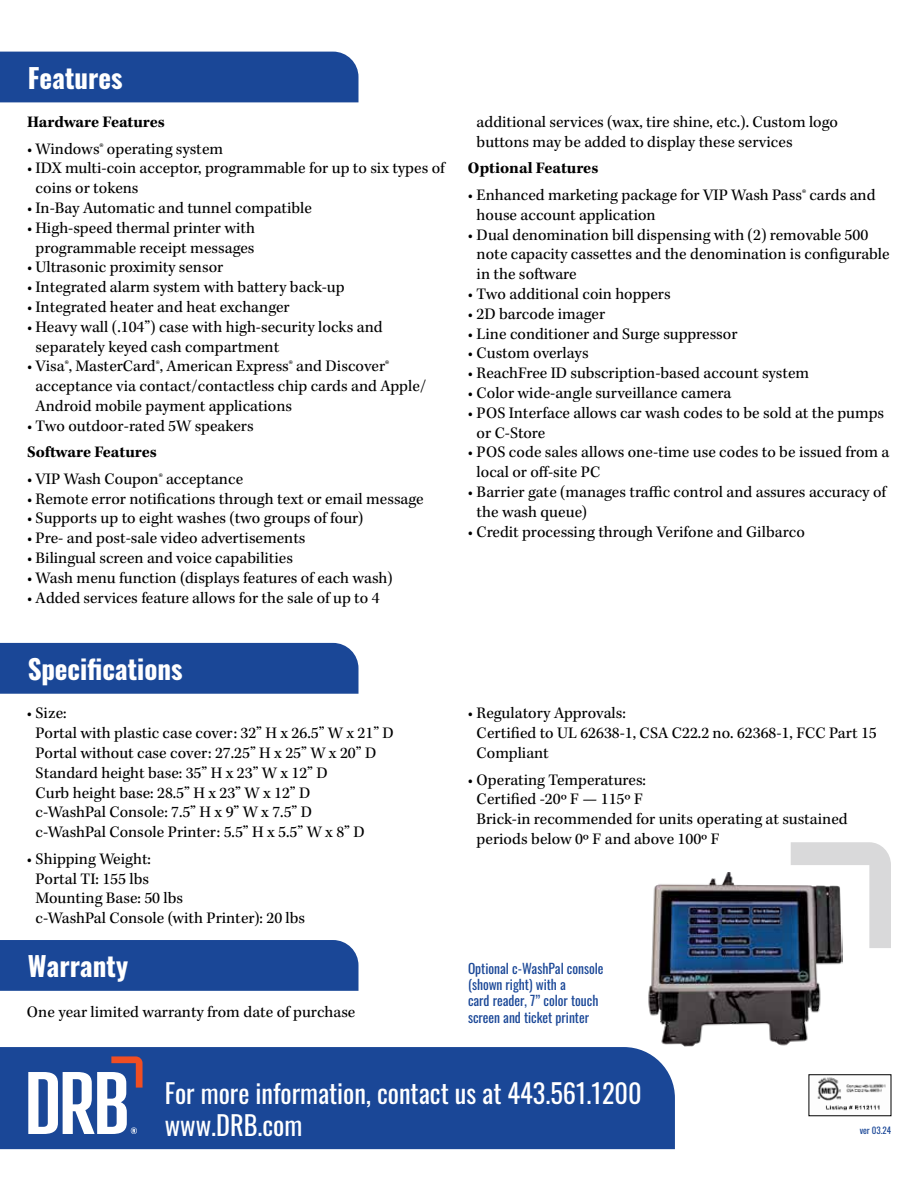
<style>
.page{position:relative;width:918px;height:1188px;background:#fff}
.page>*{position:absolute;margin:0;border:0;box-sizing:border-box;transform-origin:0 0}
.t1{font:700 27px "Oswald";color:#fff}
.t2{font:26.4px/31.7px "Oswald";color:#fff}
.t3{font:16.5px/19.8px "Kepler Std";color:#000}
.t4{font:700 16.5px "Kepler Std";color:#000}
.t5{font:13.5px/16.2px "Oswald";color:#1a4797}
.t6{font:9px "Oswald";color:#1a4797}
</style>
<div class="page">
<div style="left:0;top:1047px;width:675px;height:102px;background:#1a4797"></div>
<svg style="left:28px;top:1056px;width:115px;height:78px"></svg>
<div style="left:0;top:52px;width:358px;height:50px;background:#1a4797"></div>
<div style="left:0;top:643px;width:358px;height:51px;background:#1a4797"></div>
<div style="left:0;top:940px;width:358px;height:51px;background:#1a4797"></div>
<svg style="left:791px;top:842px;width:100px;height:106px"></svg>
<img style="left:648px;top:873px;width:194px;height:173px">
<img style="left:817px;top:1077px;width:69px;height:34px">
<h1 class="t1" style="left:28px;top:54px;width:96px">Features</h1>
<p class="t4" style="left:27px;top:113px;width:139px">Hardware Features</p>
<p class="t3" style="left:27px;top:139px;width:198px">• Windows® operating system</p>
<p class="t3" style="left:36px;top:159px;width:411px;text-indent:-9px">• IDX multi-coin acceptor, programmable for up to six types of coins or tokens</p>
<p class="t3" style="left:27px;top:199px;width:287px">• In-Bay Automatic and tunnel compatible</p>
<p class="t3" style="left:27px;top:218px;width:229px;text-align:center">• High-speed thermal printer with programmable receipt messages</p>
<p class="t3" style="left:27px;top:258px;width:198px">• Ultrasonic proximity sensor</p>
<p class="t3" style="left:27px;top:278px;width:319px">• Integrated alarm system with battery back-up</p>
<p class="t3" style="left:27px;top:298px;width:264px">• Integrated heater and heat exchanger</p>
<p class="t3" style="left:36px;top:317px;width:349px;text-indent:-9px">• Heavy wall (.104”) case with high-security locks and separately keyed cash compartment</p>
<p class="t3" style="left:36px;top:357px;width:392px;text-indent:-9px">• Visa®, MasterCard®, American Express® and Discover® acceptance via contact/contactless chip cards and Apple/<br>Android mobile payment applications</p>
<p class="t3" style="left:27px;top:416px;width:228px">• Two outdoor-rated 5W speakers</p>
<p class="t4" style="left:27px;top:443px;width:131px">Software Features</p>
<p class="t3" style="left:27px;top:470px;width:218px">• VIP Wash Coupon® acceptance</p>
<p class="t3" style="left:27px;top:489px;width:398px">• Remote error notifications through text or email message</p>
<p class="t3" style="left:27px;top:509px;width:338px">• Supports up to eight washes (two groups of four)</p>
<p class="t3" style="left:27px;top:529px;width:280px">• Pre- and post-sale video advertisements</p>
<p class="t3" style="left:27px;top:549px;width:268px">• Bilingual screen and voice capabilities</p>
<p class="t3" style="left:27px;top:569px;width:367px">• Wash menu function (displays features of each wash)</p>
<p class="t3" style="left:27px;top:588px;width:354px">• Added services feature allows for the sale of up to 4</p>
<h1 class="t1" style="left:28px;top:645px;width:156px">Specifications</h1>
<p class="t3" style="left:36px;top:704px;width:360px;text-indent:-9px">• Size:<br>Portal with plastic case cover: 32” H x 26.5” W x 21” D Portal without case cover: 27.25” H x 25” W x 20” D Standard height base: 35” H x 23” W x 12” D<br>Curb height base: 28.5” H x 23” W x 12” D<br>c-WashPal Console: 7.5” H x 9” W x 7.5” D<br>c-WashPal Console Printer: 5.5” H x 5.5” W x 8” D</p>
<p class="t3" style="left:36px;top:849px;width:271px;text-indent:-9px">• Shipping Weight:<br>Portal TI: 155 lbs<br>Mounting Base: 50 lbs<br>c-WashPal Console (with Printer): 20 lbs</p>
<p class="t3" style="left:477px;top:113px;width:363px">additional services (wax, tire shine, etc.). Custom logo buttons may be added to display these services</p>
<p class="t4" style="left:468px;top:159px;width:132px">Optional Features</p>
<p class="t3" style="left:477px;top:186px;width:400px;text-indent:-9px">• Enhanced marketing package for VIP Wash Pass® cards and house account application</p>
<p class="t3" style="left:477px;top:225px;width:415px;text-indent:-9px">• Dual denomination bill dispensing with (2) removable 500 note capacity cassettes and the denomination is configurable in the software</p>
<p class="t3" style="left:468px;top:285px;width:204px">• Two additional coin hoppers</p>
<p class="t3" style="left:468px;top:304px;width:139px">• 2D barcode imager</p>
<p class="t3" style="left:468px;top:324px;width:271px">• Line conditioner and Surge suppressor</p>
<p class="t3" style="left:468px;top:344px;width:122px">• Custom overlays</p>
<p class="t3" style="left:468px;top:364px;width:343px">• ReachFree ID subscription-based account system</p>
<p class="t3" style="left:468px;top:384px;width:265px">• Color wide-angle surveillance camera</p>
<p class="t3" style="left:477px;top:403px;width:409px;text-indent:-9px">• POS Interface allows car wash codes to be sold at the pumps or C-Store</p>
<p class="t3" style="left:477px;top:443px;width:414px;text-indent:-9px">• POS code sales allows one-time use codes to be issued from a local or off-site PC</p>
<p class="t3" style="left:477px;top:483px;width:411px;text-indent:-9px">• Barrier gate (manages traffic control and assures accuracy of the wash queue)</p>
<p class="t3" style="left:468px;top:522px;width:338px">• Credit processing through Verifone and Gilbarco</p>
<p class="t3" style="left:477px;top:704px;width:402px;text-indent:-9px">• Regulatory Approvals:<br>Certified to UL 62638-1, CSA C22.2 no. 62368-1, FCC Part 15<br>Compliant</p>
<p class="t3" style="left:477px;top:770px;width:373px;text-indent:-9px">• Operating Temperatures:<br>Certified -20º F — 115º F<br>Brick-in recommended for units operating at sustained periods below 0º F and above 100º F</p>
<h1 class="t1" style="left:28px;top:942px;width:102px">Warranty</h1>
<p class="t5" style="left:468px;top:959px;width:137px">Optional c-WashPal console (shown right) with a<br>card reader, 7” color touch screen and ticket printer</p>
<p class="t3" style="left:27px;top:1002px;width:330px">One year limited warranty from date of purchase</p>
<h2 class="t2" style="left:165px;top:1075px;width:478px">For more information, contact us at 443.561.1200 www.DRB.com</h2>
<p class="t6" style="left:860px;top:1122px;width:33px">ver 03.24</p>
</div>
